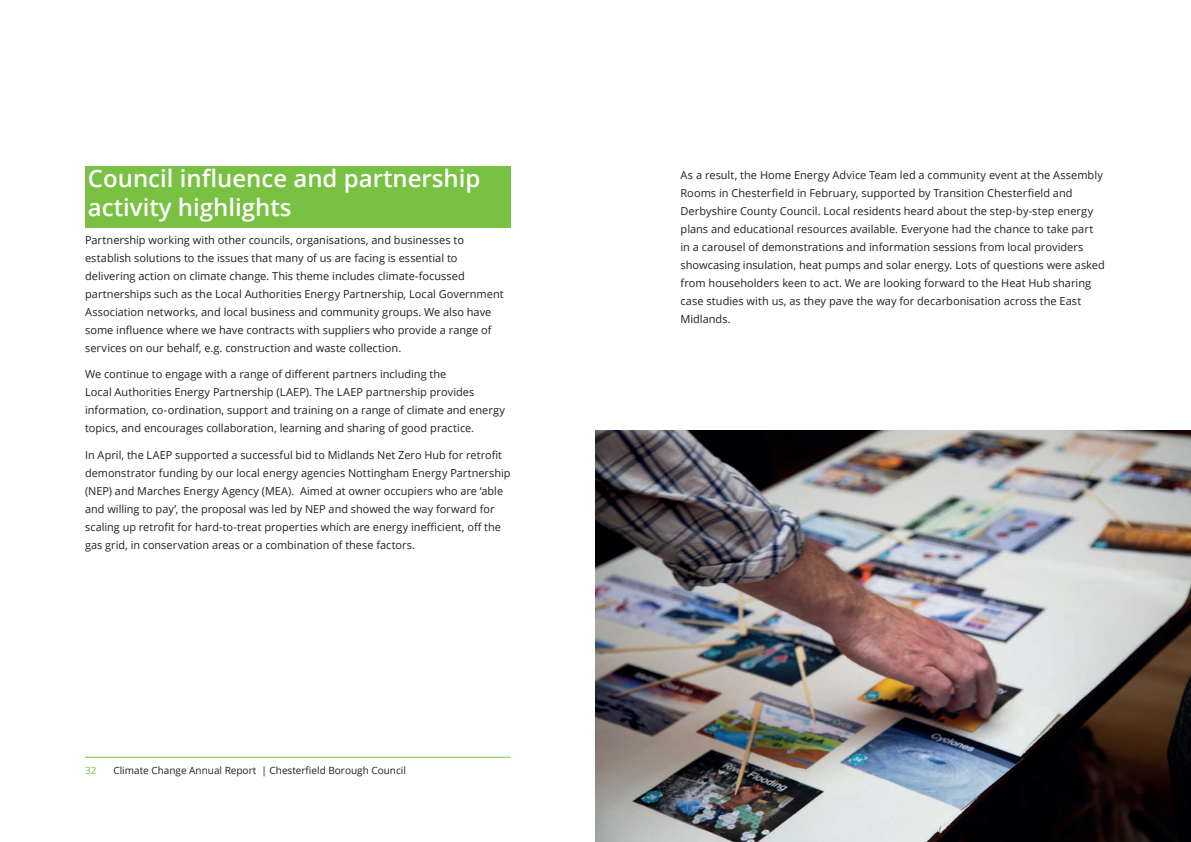
<style>
.page{position:relative;width:1191px;height:842px;background:#fff}
.page>*{position:absolute;margin:0;border:0;box-sizing:border-box;transform-origin:0 0}
.t1{font:600 24px/28.8px "Open Sans";color:#fff}
.t2{font:11px/18px "Open Sans";color:#231f20}
.t3{font:10px "Open Sans";color:#231f20}
.t4{font:10px "Open Sans";color:#79c142}
</style>
<div class="page">
<hr style="left:85px;top:757px;width:425px;height:1px;background:#79c142">
<div style="left:85px;top:166px;width:425px;height:61px;background:#79c142"></div>
<img style="left:595px;top:430px;width:596px;height:412px">
<h1 class="t1" style="left:88px;top:163px;width:394px">Council influence and partnership activity highlights</h1>
<p class="t2" style="left:85px;top:230px;width:420px">Partnership working with other councils, organisations, and businesses to establish solutions to the issues that many of us are facing is essential to delivering action on climate change. This theme includes climate-focussed partnerships such as the Local Authorities Energy Partnership, Local Government Association networks, and local business and community groups. We also have some influence where we have contracts with suppliers who provide a range of services on our behalf, e.g. construction and waste collection.</p>
<p class="t2" style="left:85px;top:365px;width:421px">We continue to engage with a range of different partners including the<br>Local Authorities Energy Partnership (LAEP). The LAEP partnership provides information, co-ordination, support and training on a range of climate and energy topics, and encourages collaboration, learning and sharing of good practice.</p>
<p class="t2" style="left:85px;top:445px;width:427px">In April, the LAEP supported a successful bid to Midlands Net Zero Hub for retrofit demonstrator funding by our local energy agencies Nottingham Energy Partnership (NEP) and Marches Energy Agency (MEA). Aimed at owner occupiers who are ‘able and willing to pay’, the proposal was led by NEP and showed the way forward for scaling up retrofit for hard-to-treat properties which are energy inefficient, off the gas grid, in conservation areas or a combination of these factors.</p>
<p class="t4" style="left:85px;top:763px;width:13px">32</p>
<p class="t3" style="left:113px;top:763px;width:294px">Climate Change Annual Report | Chesterfield Borough Council</p>
<p class="t2" style="left:680px;top:165px;width:426px">As a result, the Home Energy Advice Team led a community event at the Assembly Rooms in Chesterfield in February, supported by Transition Chesterfield and Derbyshire County Council. Local residents heard about the step-by-step energy plans and educational resources available. Everyone had the chance to take part in a carousel of demonstrations and information sessions from local providers showcasing insulation, heat pumps and solar energy. Lots of questions were asked from householders keen to act. We are looking forward to the Heat Hub sharing case studies with us, as they pave the way for decarbonisation across the East Midlands.</p>
</div>
